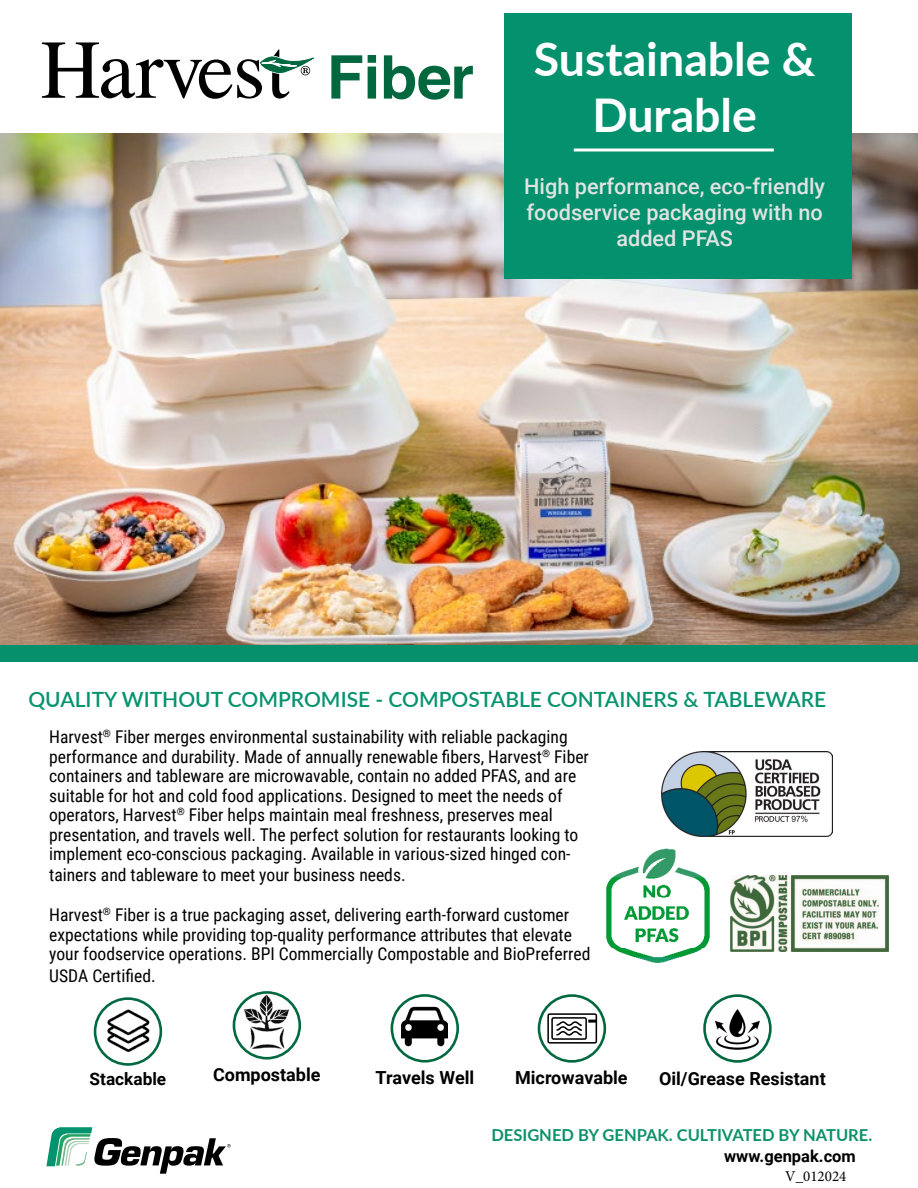
<style>
.page{position:relative;width:918px;height:1188px;background:#fff}
.page>*{position:absolute;margin:0;border:0;box-sizing:border-box;transform-origin:0 0}
.t1{font:700 46.5px/55.8px "Lato";color:#fff;text-align:center}
.t2{font:500 21.6px/26px "Roboto";color:#e2e3e2;text-align:center}
.t3{font:600 21px "Lato";color:#06936e}
.t4{font:700 18px "Roboto";color:#000}
.t5{font:17.55px/19.5px "Roboto Condensed";color:#000}
.t6{font:700 17.25px "Roboto";color:#000}
.t7{font:700 16.5px "Lato";color:#0d916c}
.t8{font:700 16.5px "Roboto";color:#000}
.t9{font:15px "Minion Pro";color:#000}
</style>
<div class="page">
<img style="left:0;top:133px;width:918px;height:513px">
<img style="left:606px;top:848px;width:104px;height:115px">
<svg style="left:46px;top:1127px;width:185px;height:47px"></svg>
<div style="left:504px;top:13px;width:348px;height:266px;background:#04916e"></div>
<div style="left:0;top:646px;width:918px;height:16px;background:#06916c"></div>
<svg style="left:574px;top:148px;width:200px;height:4px"></svg>
<svg style="left:538px;top:994px;width:68px;height:69px"></svg>
<svg style="left:391px;top:994px;width:68px;height:69px"></svg>
<svg style="left:103px;top:997px;width:50px;height:69px"></svg>
<svg style="left:703px;top:994px;width:69px;height:69px"></svg>
<img style="left:401px;top:1004px;width:46px;height:46px">
<svg style="left:368px;top:55px;width:8px;height:44px"></svg>
<svg style="left:384px;top:55px;width:89px;height:45px"></svg>
<svg style="left:42px;top:42px;width:320px;height:57px"></svg>
<img style="left:94px;top:1008px;width:69px;height:53px">
<img style="left:730px;top:876px;width:158px;height:76px">
<img style="left:661px;top:752px;width:172px;height:85px">
<img style="left:232px;top:991px;width:70px;height:69px">
<h1 class="t1" style="left:534px;top:29px;width:283px">Sustainable &amp;<br>Durable</h1>
<p class="t2" style="left:524px;top:173px;width:302px">High performance, eco-friendly foodservice packaging with no added PFAS</p>
<p class="t3" style="left:28px;top:684px;width:799px">QUALITY WITHOUT COMPROMISE - COMPOSTABLE CONTAINERS &amp; TABLEWARE</p>
<p class="t5" style="left:49px;top:727px;width:541px">Harvest<sup>®</sup> Fiber merges environmental sustainability with reliable packaging performance and durability. Made of annually renewable fibers, Harvest<sup>®</sup> Fiber containers and tableware are microwavable, contain no added PFAS, and are suitable for hot and cold food applications. Designed to meet the needs of operators, Harvest<sup>®</sup> Fiber helps maintain meal freshness, preserves meal presentation, and travels well. The perfect solution for restaurants looking to implement eco-conscious packaging. Available in various-sized hinged con-</p>
<p class="t5" style="left:49px;top:865px;width:358px">tainers and tableware to meet your business needs.</p>
<p class="t5" style="left:49px;top:904px;width:543px">Harvest<sup>®</sup> Fiber is a true packaging asset, delivering earth-forward customer expectations while providing top-quality performance attributes that elevate your foodservice operations. BPI Commercially Compostable and BioPreferred</p>
<p class="t5" style="left:49px;top:965px;width:108px">USDA Certified.</p>
<p class="t4" style="left:213px;top:1062px;width:109px">Compostable</p>
<p class="t4" style="left:376px;top:1065px;width:100px">Travels Well</p>
<p class="t6" style="left:90px;top:1066px;width:78px">Stackable</p>
<p class="t4" style="left:515px;top:1065px;width:114px">Microwavable</p>
<p class="t4" style="left:659px;top:1066px;width:168px">Oil/Grease Resistant</p>
<p class="t7" style="left:491px;top:1122px;width:382px">DESIGNED BY GENPAK. CULTIVATED BY NATURE.</p>
<p class="t8" style="left:724px;top:1144px;width:133px">www.genpak.com</p>
<p class="t9" style="left:785px;top:1166px;width:63px">V_012024</p>
</div>
